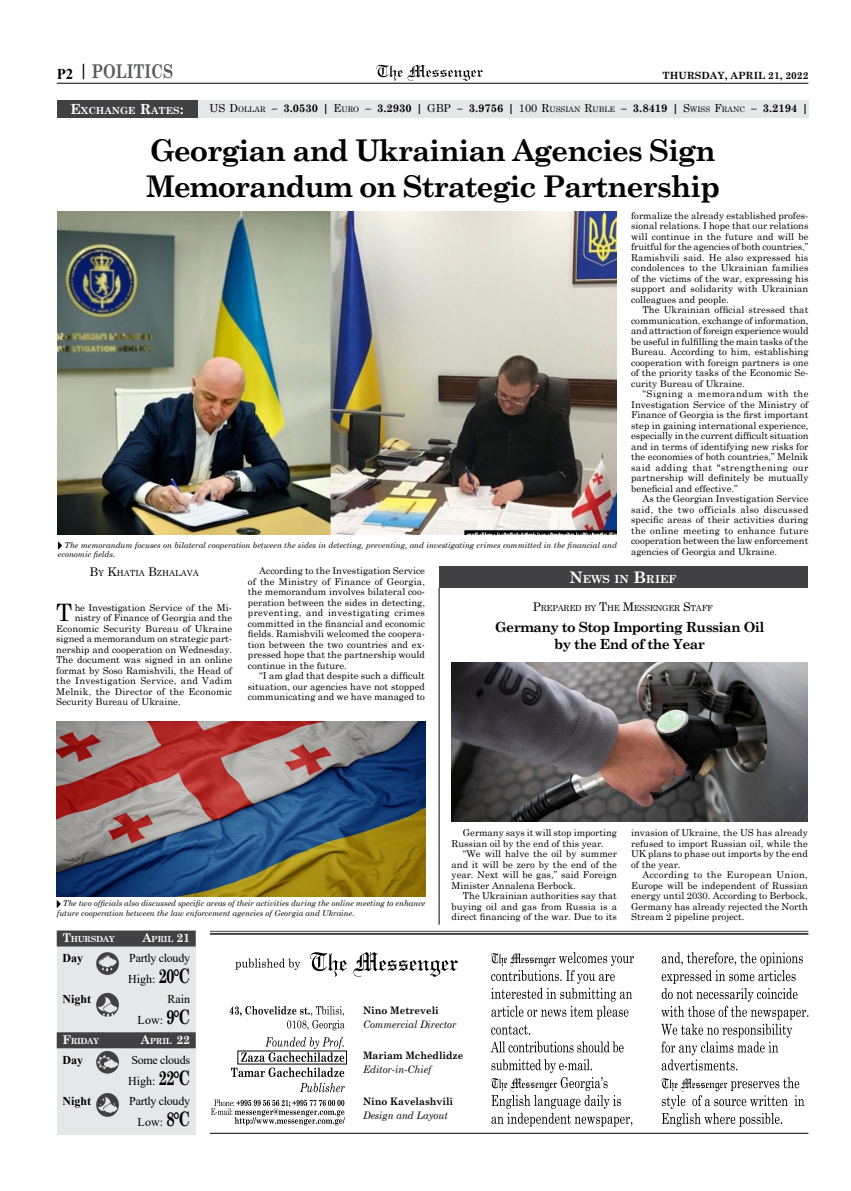
<style>
.page{position:relative;width:851px;height:1191px;background:#fff}
.page>*{position:absolute;margin:0;border:0;box-sizing:border-box;transform-origin:0 0}
.t1{font:700 30px/36px "Century Schoolbook";letter-spacing:-.04em;color:#000}
.t2{font:24px "Century Schoolbook";color:#000}
.t3{font:700 19px "Century Schoolbook";color:#58595b;scale:.8 1}
.t4{font:700 15px "Times New Roman";color:#000}
.t5{font:700 14px/16.8px "Century Schoolbook";letter-spacing:-.04em;color:#000;text-align:center}
.t6{font:12px/21px "Times New Roman";letter-spacing:-.025em;color:#000}
.t7{font:700 12px "Times New Roman";color:#000}
.t8{font:700 11.2px "Century Schoolbook";color:#fff}
.t9{font:700 11px "Century Schoolbook";color:#000}
.t10{font:italic 10.3px "Century Schoolbook";color:#000;scale:.94 1}
.t11{font:700 10.3px "Century Schoolbook";color:#000;scale:.94 1}
.t12{font:700 10px "Century Schoolbook";color:#000}
.t13{font:700 9.8px "Century Schoolbook";color:#fff}
.t14{font:9.5px/10.5px "Century Schoolbook";color:#000;text-align:justify}
.t15{font:9.5px "Century Schoolbook";letter-spacing:.02em;color:#000}
.t16{font:700 8.4px "Century Schoolbook";letter-spacing:-.045em;color:#fff}
.t17{font:8.4px "Century Schoolbook";letter-spacing:-.03em;color:#000}
.t18{font:8.4px "Century Schoolbook";color:#000}
.t19{font:italic 8px/9.6px "Century Schoolbook";color:#000}
.s1{font-size:17px;color:#000}
.s2{font-size:14px}
.s3{font-weight:400}
.s4{font-weight:400;font-size:7.7px}
.s5{font-family:"A Kolkhety N";font-weight:400}
.s6{font-size:16px}
.s7{font-size:12px}
.s8{font-family:"Century Schoolbook";font-weight:700;font-size:20px}
</style>
<div class="page">
<hr style="left:57px;top:83px;width:751px;height:1px;background:#000">
<svg style="left:376px;top:65px;width:107px;height:16px"></svg>
<div style="left:57px;top:931px;width:139px;height:203px;background:#e6e7e8"></div>
<div style="left:57px;top:1032px;width:139px;height:16px;background:#414042"></div>
<div style="left:57px;top:930px;width:139px;height:16px;background:#414042"></div>
<svg style="left:491px;top:1059px;width:141px;height:67px"></svg>
<svg style="left:490px;top:1041px;width:133px;height:11px"></svg>
<svg style="left:491px;top:1025px;width:39px;height:9px"></svg>
<svg style="left:491px;top:952px;width:142px;height:67px"></svg>
<svg style="left:661px;top:1077px;width:143px;height:49px"></svg>
<svg style="left:661px;top:952px;width:147px;height:118px"></svg>
<svg style="left:310px;top:952px;width:148px;height:25px"></svg>
<svg style="left:235px;top:958px;width:65px;height:12px"></svg>
<svg style="left:211px;top:1099px;width:134px;height:26px"></svg>
<svg style="left:231px;top:1067px;width:114px;height:25px"></svg>
<svg style="left:241px;top:1037px;width:103px;height:24px"></svg>
<svg style="left:229px;top:1006px;width:115px;height:24px"></svg>
<hr style="left:210px;top:1133px;width:598px;height:1px;background:#000">
<hr style="left:210px;top:931px;width:598px;height:1px;background:#414042">
<hr style="left:210px;top:933px;width:598px;height:2px;background:#414042">
<svg style="left:96px;top:1093px;width:23px;height:23px"></svg>
<div style="left:57px;top:100px;width:751px;height:17px;background:#e6e7e8"></div>
<div style="left:57px;top:100px;width:140px;height:17px;background:#414042"></div>
<svg style="left:96px;top:952px;width:23px;height:23px"></svg>
<svg style="left:96px;top:1051px;width:23px;height:22px"></svg>
<svg style="left:96px;top:993px;width:23px;height:23px"></svg>
<img style="left:57px;top:211px;width:560px;height:324px">
<svg style="left:58px;top:541px;width:4px;height:9px"></svg>
<svg style="left:57px;top:900px;width:4px;height:8px"></svg>
<img style="left:57px;top:721px;width:368px;height:175px">
<img style="left:451px;top:662px;width:356px;height:160px">
<div style="left:438px;top:566px;width:369px;height:22px;background:#414042"></div>
<hr style="left:438px;top:588px;width:1px;height:336px;background:#000">
<h3 class="t3" style="left:79px;top:57px;width:119px"><span class="s1">|</span> POLITICS</h3>
<p class="t13" style="left:71px;top:102px;width:114px"><span class="s2">E</span>XCHANGE <span class="s2">R</span>ATES<span class="s2">:</span></p>
<p class="t9" style="left:209px;top:99px;width:600px"><span class="s3">US D</span><span class="s4">OLLAR</span> <span class="s5">_</span> 3.0530 | <span class="s3">E</span><span class="s4">URO</span> <span class="s5">_</span> 3.2930 | <span class="s3">GBP</span> <span class="s5">_</span> 3.9756 | <span class="s3">100 R</span><span class="s4">USSIAN</span> <span class="s3">R</span><span class="s4">UBLE</span> <span class="s5">_</span> 3.8419 | <span class="s3">S</span><span class="s4">WISS</span> <span class="s3">F</span><span class="s4">RANC</span> <span class="s5">_</span> 3.2194 |</p>
<h3 class="t4" style="left:57px;top:63px;width:18px">P2</h3>
<p class="t12" style="left:662px;top:67px;width:147px">THURSDAY, APRIL 21, 2022</p>
<h1 class="t1" style="left:146px;top:131px;width:575px">Georgian and Ukrainian Agencies Sign<br>Memorandum on Strategic Partnership</h1>
<p class="t14" style="left:631px;top:209px;width:179px">formalize the already established profes&shy;sional relations. I hope that our relations will continue in the future and will be fruitful for the agencies of both countries,” Ramishvili said. He also expressed his condolences to the Ukrainian families of the victims of the war, expressing his support and solidarity with Ukrainian colleagues and people.</p>
<p class="t14" style="left:631px;top:304px;width:179px;text-indent:11px">The Ukrainian official stressed that communication, exchange of information, and attraction of foreign experience would be useful in fulfilling the main tasks of the Bureau. According to him, establishing cooperation with foreign partners is one of the priority tasks of the Economic Se&shy;curity Bureau of Ukraine.</p>
<p class="t14" style="left:631px;top:387px;width:179px;text-indent:11px">“Signing a memorandum with the Investigation Service of the Ministry of Finance of Georgia is the first important step in gaining international experience, especially in the current difficult situation and in terms of identifying new risks for the economies of both countries,” Melnik said adding that "strengthening our partnership will definitely be mutually beneficial and effective.”</p>
<p class="t14" style="left:631px;top:492px;width:179px;text-indent:11px">As the Georgian Investigation Service said, the two officials also discussed specific areas of their activities during the online meeting to enhance future cooperation between the law enforcement agencies of Georgia and Ukraine.</p>
<p class="t8" style="left:569px;top:570px;width:108px"><span class="s6">N</span>EWS IN <span class="s6">B</span>RIEF</p>
<p class="t17" style="left:533px;top:601px;width:181px"><span class="s7">P</span>REPARED BY <span class="s7">T</span>HE <span class="s7">M</span>ESSENGER <span class="s7">S</span>TAFF</p>
<p class="t19" style="left:58px;top:540px;width:560px;text-indent:7px">The memorandum focuses on bilateral cooperation between the sides in detecting, preventing, and investigating crimes committed in the financial and economic fields.</p>
<p class="t14" style="left:248px;top:564px;width:179px;text-indent:11px">According to the Investigation Service of the Ministry of Finance of Georgia, the memorandum involves bilateral coo&shy;peration between the sides in detecting, preventing, and investigating crimes committed in the financial and economic fields. Ramishvili welcomed the coopera&shy;tion between the two countries and ex&shy;pressed hope that the partnership would continue in the future.</p>
<p class="t14" style="left:248px;top:669px;width:178px;text-indent:11px">“I am glad that despite such a difficult situation, our agencies have not stopped communicating and we have managed to</p>
<p class="t18" style="left:89px;top:566px;width:111px"><span class="s7">B</span>Y <span class="s7">K</span>HATIA <span class="s7">B</span>ZHALAVA</p>
<h2 class="t2" style="left:56px;top:592px;width:18px">T</h2>
<p class="t14" style="left:75px;top:601px;width:159px">he Investigation Service of the Mi-</p>
<p class="t14" style="left:75px;top:612px;width:159px">nistry of Finance of Georgia and the</p>
<p class="t14" style="left:56px;top:622px;width:177px">Economic Security Bureau of Ukraine</p>
<p class="t14" style="left:56px;top:633px;width:177px">signed a memorandum on strategic part-</p>
<p class="t14" style="left:56px;top:643px;width:177px">nership and cooperation on Wednesday.</p>
<p class="t14" style="left:56px;top:654px;width:177px">The document was signed in an online</p>
<p class="t14" style="left:56px;top:664px;width:177px">format by Soso Ramishvili, the Head of</p>
<p class="t15" style="left:56px;top:673px;width:177px">the Investigation Service, and Vadim</p>
<p class="t15" style="left:56px;top:683px;width:177px">Melnik, the Director of the Economic</p>
<p class="t14" style="left:56px;top:696px;width:126px">Security Bureau of Ukraine.</p>
<h3 class="t5" style="left:495px;top:618px;width:271px">Germany to Stop Importing Russian Oil by the End of the Year</h3>
<p class="t19" style="left:57px;top:898px;width:370px;text-indent:6px">The two officials also discussed specific areas of their activities during the online meeting to enhance future cooperation between the law enforcement agencies of Georgia and Ukraine.</p>
<p class="t14" style="left:451px;top:827px;width:167px;text-indent:11px">Germany says it will stop importing<br>Russian oil by the end of this year.</p>
<p class="t14" style="left:451px;top:848px;width:167px;text-indent:11px">“We will halve the oil by summer and it will be zero by the end of the year. Next will be gas,” said Foreign Minister Annalena Berbock.</p>
<p class="t14" style="left:451px;top:890px;width:167px;text-indent:11px">The Ukrainian authorities say that buying oil and gas from Russia is a direct financing of the war. Due to its</p>
<p class="t16" style="left:62px;top:932px;width:54px"><span class="s7">T</span>HURSDAY</p>
<p class="t16" style="left:142px;top:932px;width:49px"><span class="s7">A</span>PRIL <span class="s7">21</span></p>
<p class="t7" style="left:62px;top:949px;width:22px">Day</p>
<p class="t6" style="left:128px;top:947px;width:63px">Partly cloudy<br>High: <span class="s8">20°C</span></p>
<p class="t7" style="left:62px;top:990px;width:30px">Night</p>
<p class="t6" style="left:138px;top:988px;width:54px;text-align:right">Rain<br>Low: <span class="s8">9°C</span></p>
<p class="t16" style="left:62px;top:1034px;width:38px"><span class="s7">F</span>RIDAY</p>
<p class="t16" style="left:141px;top:1034px;width:51px"><span class="s7">A</span>PRIL <span class="s7">22</span></p>
<p class="t7" style="left:62px;top:1051px;width:22px">Day</p>
<p class="t6" style="left:128px;top:1048px;width:63px">Some clouds<br>High: <span class="s8">22°C</span></p>
<p class="t7" style="left:62px;top:1092px;width:30px">Night</p>
<p class="t6" style="left:129px;top:1089px;width:62px;text-align:right">Partly cloudy<br>Low: <span class="s8">8°C</span></p>
<p class="t11" style="left:363px;top:1002px;width:82px">Nino Metreveli</p>
<p class="t10" style="left:363px;top:1016px;width:101px">Commercial Director</p>
<p class="t11" style="left:363px;top:1047px;width:108px">Mariam Mchedlidze</p>
<p class="t10" style="left:363px;top:1061px;width:74px">Editor-in-Chief</p>
<p class="t11" style="left:363px;top:1092px;width:97px">Nino Kavelashvili</p>
<p class="t10" style="left:363px;top:1107px;width:92px">Design and Layout</p>
<p class="t14" style="left:631px;top:827px;width:178px">invasion of Ukraine, the US has already refused to import Russian oil, while the UK plans to phase out imports by the end of the year.</p>
<p class="t14" style="left:631px;top:869px;width:178px;text-indent:11px">According to the European Union, Europe will be independent of Russian energy until 2030. According to Berbock, Germany has already rejected the North Stream 2 pipeline project.</p>
</div>
